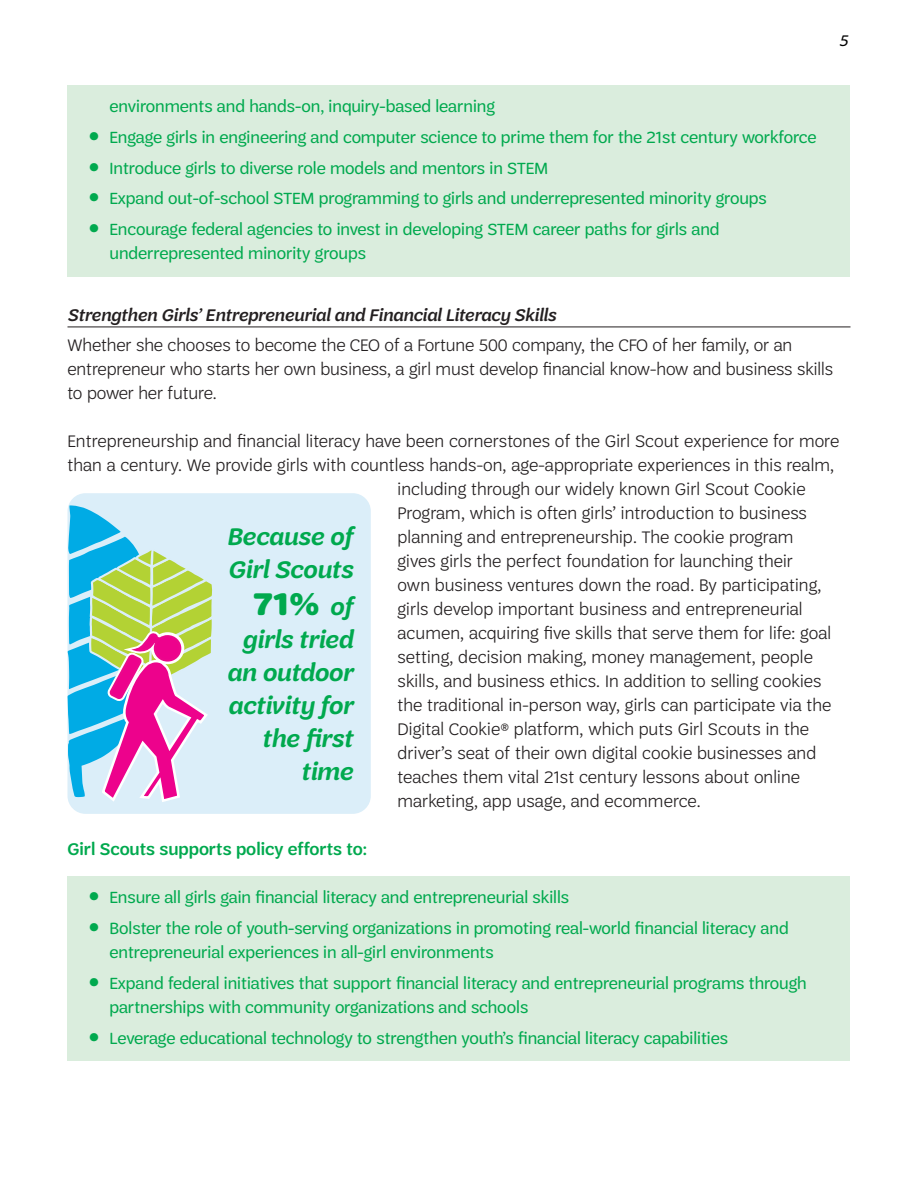
<style>
.page{position:relative;width:918px;height:1188px;background:#fff}
.page>*{position:absolute;margin:0;border:0;box-sizing:border-box;transform-origin:0 0}
.Call-outs{font:900 33px "Trefoil Sans";color:#00a94e}
.Call-outs-2{font:italic 600 25.5px/33px "Trefoil Sans";color:#00a94e;text-align:right}
.Body_Copy{font:300 18px/24px "Trefoil Sans";letter-spacing:.01em;color:#231f20}
.Body_cross_heds{font:italic 500 18px "Trefoil Sans";color:#231f20}
.Body_Copy-2{font:500 18px "Trefoil Sans";color:#00a94e}
.t1{font:17.4px/24px "Trefoil Sans";color:#00a94e}
.t2{font:italic 16.5px "Trefoil Sans";color:#000}
.s1{font-weight:300;font-size:46.5px}
.s2{font-weight:600;font-style:italic;font-size:25.5px}
</style>
<div class="page">
<div style="left:68px;top:877px;width:782px;height:184px;background:#daeddd"></div>
<div style="left:68px;top:86px;width:782px;height:191px;background:#daeddd"></div>
<hr style="left:68px;top:327px;width:782px;height:1px;background:#231f20">
<div style="left:68px;top:493px;width:303px;height:321px;background:#dbeef9;border-radius:18px"></div>
<svg style="left:68px;top:505px;width:145px;height:299px"></svg>
<p class="t1" style="left:110px;top:94px;width:387px">environments and hands-on, inquiry-based learning</p>
<p class="t1" style="left:87px;top:125px;width:731px"><span class="s1">•</span> Engage girls in engineering and computer science to prime them for the 21st century workforce</p>
<p class="t1" style="left:87px;top:156px;width:463px"><span class="s1">•</span> Introduce girls to diverse role models and mentors in STEM</p>
<p class="t1" style="left:87px;top:187px;width:681px"><span class="s1">•</span> Expand out-of-school STEM programming to girls and underrepresented minority groups</p>
<p class="t1" style="left:110px;top:217px;width:612px;text-indent:-22px"><span class="s1">•</span> Encourage federal agencies to invest in developing STEM career paths for girls and underrepresented minority groups</p>
<p class="t2" style="left:839px;top:31px;width:10px">5</p>
<p class="Body_cross_heds" style="left:68px;top:305px;width:490px">Strengthen Girls’ Entrepreneurial and Financial Literacy Skills</p>
<p class="Body_Copy" style="left:68px;top:333px;width:767px">Whether she chooses to become the CEO of a Fortune 500 company, the CFO of her family, or an entrepreneur who starts her own business, a girl must develop financial know-how and business skills to power her future.</p>
<p class="Body_Copy" style="left:68px;top:429px;width:773px">Entrepreneurship and financial literacy have been cornerstones of the Girl Scout experience for more</p>
<p class="Body_Copy" style="left:68px;top:453px;width:768px">than a century. We provide girls with countless hands-on, age-appropriate experiences in this realm,</p>
<p class="Body_Copy" style="left:398px;top:477px;width:410px">including through our widely known Girl Scout Cookie</p>
<p class="Body_Copy" style="left:398px;top:501px;width:411px">Program, which is often girls’ introduction to business</p>
<p class="Body_Copy" style="left:398px;top:525px;width:397px">planning and entrepreneurship. The cookie program</p>
<p class="Body_Copy" style="left:398px;top:549px;width:397px">gives girls the perfect foundation for launching their</p>
<p class="Body_Copy" style="left:398px;top:573px;width:425px">own business ventures down the road. By participating,</p>
<p class="Body_Copy" style="left:398px;top:597px;width:407px">girls develop important business and entrepreneurial</p>
<p class="Body_Copy" style="left:398px;top:621px;width:435px">acumen, acquiring five skills that serve them for life: goal</p>
<p class="Body_Copy" style="left:398px;top:645px;width:417px">setting, decision making, money management, people</p>
<p class="Body_Copy" style="left:398px;top:669px;width:426px">skills, and business ethics. In addition to selling cookies</p>
<p class="Body_Copy" style="left:398px;top:693px;width:435px">the traditional in-person way, girls can participate via the</p>
<p class="Body_Copy" style="left:398px;top:717px;width:413px">Digital Cookie® platform, which puts Girl Scouts in the</p>
<p class="Body_Copy" style="left:398px;top:741px;width:420px">driver’s seat of their own digital cookie businesses and</p>
<p class="Body_Copy" style="left:398px;top:765px;width:404px">teaches them vital 21st century lessons about online</p>
<p class="Body_Copy" style="left:398px;top:789px;width:305px">marketing, app usage, and ecommerce.</p>
<p class="Body_Copy-2" style="left:68px;top:839px;width:301px">Girl Scouts supports policy efforts to:</p>
<p class="t1" style="left:87px;top:886px;width:484px"><span class="s1">•</span> Ensure all girls gain financial literacy and entrepreneurial skills</p>
<p class="t1" style="left:110px;top:916px;width:681px;text-indent:-22px"><span class="s1">•</span> Bolster the role of youth-serving organizations in promoting real-world financial literacy and entrepreneurial experiences in all-girl environments</p>
<p class="t1" style="left:110px;top:971px;width:699px;text-indent:-22px"><span class="s1">•</span> Expand federal initiatives that support financial literacy and entrepreneurial programs through partnerships with community organizations and schools</p>
<p class="t1" style="left:87px;top:1026px;width:643px"><span class="s1">•</span> Leverage educational technology to strengthen youth’s financial literacy capabilities</p>
<p class="Call-outs-2" style="left:227px;top:520px;width:128px">Because of</p>
<p class="Call-outs-2" style="left:228px;top:553px;width:126px">Girl Scouts</p>
<p class="Call-outs" style="left:254px;top:586px;width:101px">71% <span class="s2">of</span></p>
<p class="Call-outs-2" style="left:242px;top:623px;width:112px">girls tried</p>
<p class="Call-outs-2" style="left:227px;top:656px;width:128px">an outdoor activity for the first time</p>
</div>
